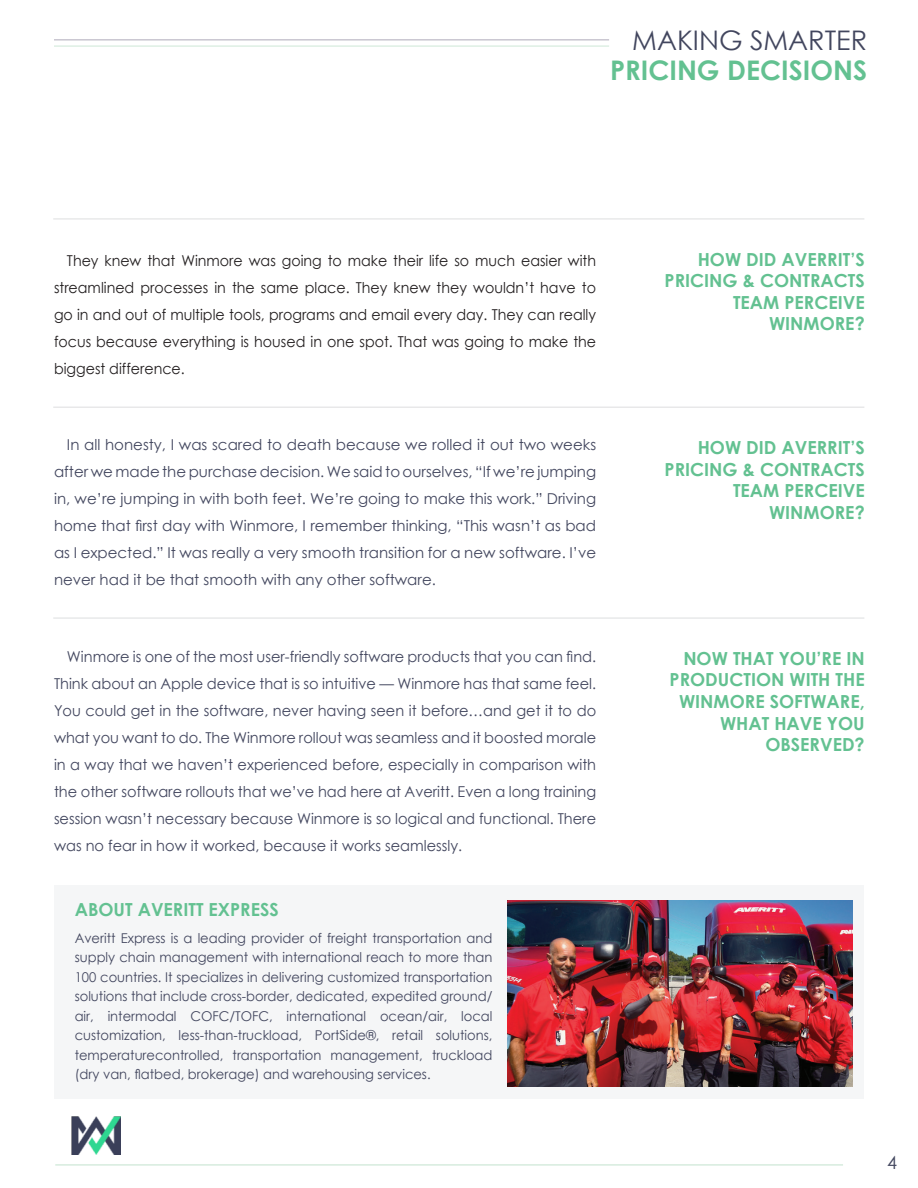
<style>
.page{position:relative;width:918px;height:1188px;background:#fff}
.page>*{position:absolute;margin:0;border:0;box-sizing:border-box;transform-origin:0 0}
.t1{font:700 27px/30px "Century Gothic";color:#63c191;text-align:right}
.t2{font:700 18px/21.6px "Century Gothic";color:#63c191;text-align:right}
.t3{font:18px "Century Gothic";color:#42465e}
.t4{font:15px/27px "Century Gothic";color:#42465e;text-align:justify}
.t5{font:15px/27px "Century Gothic";color:#231f20;text-align:justify;scale:.95 1}
.t6{font:13.5px/19.5px "Century Gothic";color:#42465e;text-align:justify}
.s1{font-weight:400;color:#42465e}
</style>
<div class="page">
<div style="left:54px;top:885px;width:810px;height:214px;background:#f5f6f7"></div>
<img style="left:71px;top:1116px;width:50px;height:39px">
<hr style="left:55px;top:1164px;width:788px;height:2px;background:#d7ecde">
<hr style="left:53px;top:218px;width:811px;height:2px;background:#d1d2d4">
<hr style="left:53px;top:406px;width:811px;height:2px;background:#d1d2d4">
<hr style="left:53px;top:617px;width:811px;height:2px;background:#d1d2d4">
<img style="left:508px;top:900px;width:345px;height:187px">
<hr style="left:54px;top:39px;width:555px;height:2px;background:#c9c6d0">
<hr style="left:54px;top:45px;width:555px;height:2px;background:#deefe4">
<p class="t1" style="left:610px;top:24px;width:259px"><span class="s1">MAKING SMARTER<br></span>PRICING DECISIONS</p>
<p class="t5" style="left:54px;top:247px;width:572px;text-indent:13px">They knew that Winmore was going to make their life so much easier with streamlined processes in the same place. They knew they wouldn’t have to go in and out of multiple tools, programs and email every day. They can really focus because everything is housed in one spot. That was going to make the biggest difference.</p>
<p class="t4" style="left:54px;top:431px;width:544px;text-indent:13px">In all honesty, I was scared to death because we rolled it out two weeks after we made the purchase decision. We said to ourselves, “If we’re jumping in, we’re jumping in with both feet. We’re going to make this work.” Driving home that first day with Winmore, I remember thinking, “This wasn’t as bad as I expected.” It was really a very smooth transition for a new software. I’ve never had it be that smooth with any other software.</p>
<p class="t4" style="left:54px;top:643px;width:544px;text-indent:13px">Winmore is one of the most user-friendly software products that you can find.<br>Think about an Apple device that is so intuitive — Winmore has that same feel.<br>You could get in the software, never having seen it before…and get it to do what you want to do. The Winmore rollout was seamless and it boosted morale in a way that we haven’t experienced before, especially in comparison with the other software rollouts that we’ve had here at Averitt. Even a long training session wasn’t necessary because Winmore is so logical and functional. There was no fear in how it worked, because it works seamlessly.</p>
<p class="t2" style="left:75px;top:898px;width:206px">ABOUT AVERITT EXPRESS</p>
<p class="t6" style="left:75px;top:928px;width:419px">Averitt Express is a leading provider of freight transportation and supply chain management with international reach to more than 100 countries. It specializes in delivering customized transportation solutions that include cross-border, dedicated, expedited ground/ air, intermodal COFC/TOFC, international ocean/air, local customization, less-than-truckload, PortSide®, retail solutions, temperaturecontrolled, transportation management, truckload (dry van, flatbed, brokerage) and warehousing services.</p>
<p class="t2" style="left:698px;top:248px;width:169px">HOW DID AVERRIT’S</p>
<p class="t2" style="left:665px;top:269px;width:202px">PRICING &amp; CONTRACTS<br>TEAM PERCEIVE</p>
<p class="t2" style="left:769px;top:312px;width:97px">WINMORE?</p>
<p class="t2" style="left:698px;top:436px;width:169px">HOW DID AVERRIT’S</p>
<p class="t2" style="left:665px;top:457px;width:202px">PRICING &amp; CONTRACTS<br>TEAM PERCEIVE</p>
<p class="t2" style="left:769px;top:501px;width:97px">WINMORE?</p>
<p class="t2" style="left:670px;top:647px;width:197px">NOW THAT YOU’RE IN<br>PRODUCTION WITH THE<br>WINMORE SOFTWARE,<br>WHAT HAVE YOU</p>
<p class="t2" style="left:765px;top:733px;width:101px">OBSERVED?</p>
<p class="t3" style="left:887px;top:1150px;width:11px">4</p>
</div>
